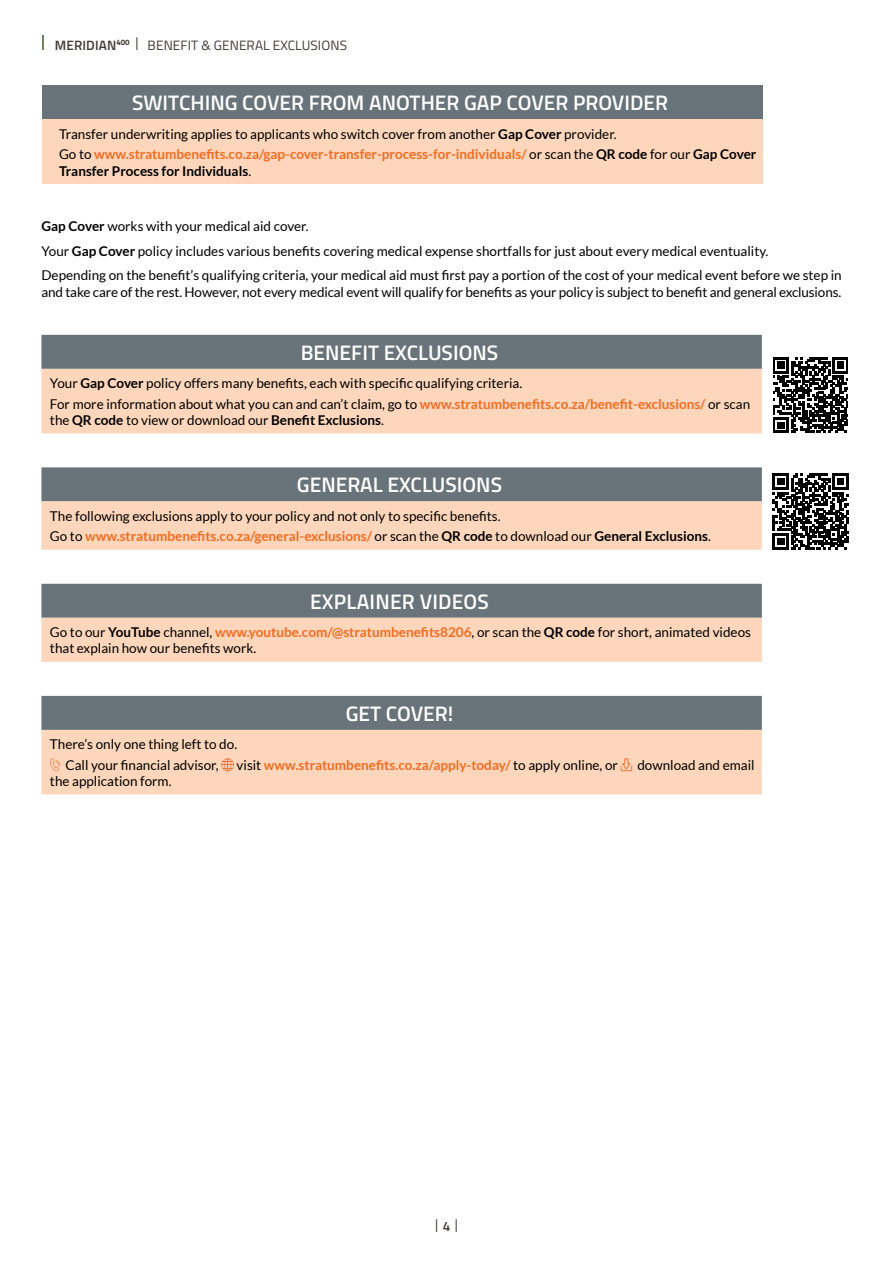
<style>
.page{position:relative;width:893px;height:1263px;background:#fff}
.page>*{position:absolute;margin:0;border:0;box-sizing:border-box;transform-origin:0 0}
.t1{font:600 21px "Titillium";color:#fff}
.t2{font:13.5px/20.4px "Lato";color:#000}
.t3{font:700 13.5px "Lato";color:#f36c23}
.t4{font:13.5px "Titillium";letter-spacing:.01em;color:#3e3a35}
.t5{font:700 13.5px "Lato";color:#000}
.s1{font-weight:600}
.s2{font-weight:700}
.s3{font-weight:700;color:#f36c23}
.s4{font-weight:400}
.s5{font-weight:400;color:#000}
</style>
<div class="page">
<svg style="left:42px;top:36px;width:1px;height:14px"></svg>
<div style="left:41px;top:335px;width:721px;height:34px;background:#69747a"></div>
<svg style="left:41px;top:369px;width:721px;height:425px;fill:#fdd6bb"></svg>
<svg style="left:773px;top:357px;width:75px;height:76px"></svg>
<svg style="left:773px;top:473px;width:76px;height:76px"></svg>
<svg style="left:50px;top:758px;width:10px;height:13px"></svg>
<svg style="left:221px;top:758px;width:13px;height:13px"></svg>
<svg style="left:621px;top:758px;width:11px;height:13px"></svg>
<div style="left:42px;top:86px;width:720px;height:34px;background:#69747a"></div>
<div style="left:42px;top:120px;width:720px;height:64px;background:#fdd6bb"></div>
<p class="t4" style="left:55px;top:35px;width:294px"><span class="s1">MERIDIAN</span><sup>400</sup> | BENEFIT &amp; GENERAL EXCLUSIONS</p>
<h1 class="t1" style="left:132px;top:87px;width:538px">SWITCHING COVER FROM ANOTHER GAP COVER PROVIDER</h1>
<p class="t2" style="left:59px;top:124px;width:699px">Transfer underwriting applies to applicants who switch cover from another <span class="s2">Gap Cover</span> provider.<br>Go to <span class="s3">www.stratumbenefits.co.za/gap-cover-transfer-process-for-individuals/</span> or scan the <span class="s2">QR code</span> for our <span class="s2">Gap Cover</span></p>
<p class="t5" style="left:59px;top:163px;width:194px">Transfer Process for Individuals<span class="s4">.</span></p>
<p class="t2" style="left:41px;top:214px;width:802px;line-height:24.8px"><span class="s2">Gap Cover</span> works with your medical aid cover.<br>Your <span class="s2">Gap Cover</span> policy includes various benefits covering medical expense shortfalls for just about every medical eventuality.<br>Depending on the benefit’s qualifying criteria, your medical aid must first pay a portion of the cost of your medical event before we step in</p>
<p class="t2" style="left:41px;top:281px;width:801px">and take care of the rest. However, not every medical event will qualify for benefits as your policy is subject to benefit and general exclusions.</p>
<h1 class="t1" style="left:301px;top:337px;width:199px">BENEFIT EXCLUSIONS</h1>
<p class="t2" style="left:50px;top:373px;width:702px">Your <span class="s2">Gap Cover</span> policy offers many benefits, each with specific qualifying criteria.<br>For more information about what you can and can’t claim, go to <span class="s3">www.stratumbenefits.co.za/benefit-exclusions/</span> or scan</p>
<p class="t2" style="left:50px;top:410px;width:335px">the <span class="s2">QR code</span> to view or download our <span class="s2">Benefit Exclusions</span>.</p>
<h1 class="t1" style="left:297px;top:469px;width:207px">GENERAL EXCLUSIONS</h1>
<p class="t2" style="left:50px;top:506px;width:662px">The following exclusions apply to your policy and not only to specific benefits.<br>Go to <span class="s3">www.stratumbenefits.co.za/general-exclusions/</span> or scan the <span class="s2">QR code</span> to download our <span class="s2">General Exclusions</span>.</p>
<h1 class="t1" style="left:310px;top:585px;width:180px">EXPLAINER VIDEOS</h1>
<p class="t2" style="left:50px;top:624px;width:703px;line-height:16.2px">Go to our <span class="s2">YouTube</span> channel, <span class="s3">www.youtube.com/@stratumbenefits8206</span>, or scan the <span class="s2">QR code</span> for short, animated videos that explain how our benefits work.</p>
<h1 class="t1" style="left:346px;top:698px;width:109px">GET COVER!</h1>
<p class="t2" style="left:50px;top:734px;width:189px;text-align:center">There’s only one thing left to do.<br>Call your financial advisor,</p>
<p class="t3" style="left:237px;top:757px;width:383px"><span class="s5">visit</span> www.stratumbenefits.co.za/apply-today/ <span class="s5">to apply online, or</span></p>
<p class="t2" style="left:637px;top:754px;width:119px">download and email</p>
<p class="t2" style="left:50px;top:771px;width:123px">the application form.</p>
<p class="t4" style="left:435px;top:1214px;width:24px">|<span class="s1">4</span>|</p>
</div>
